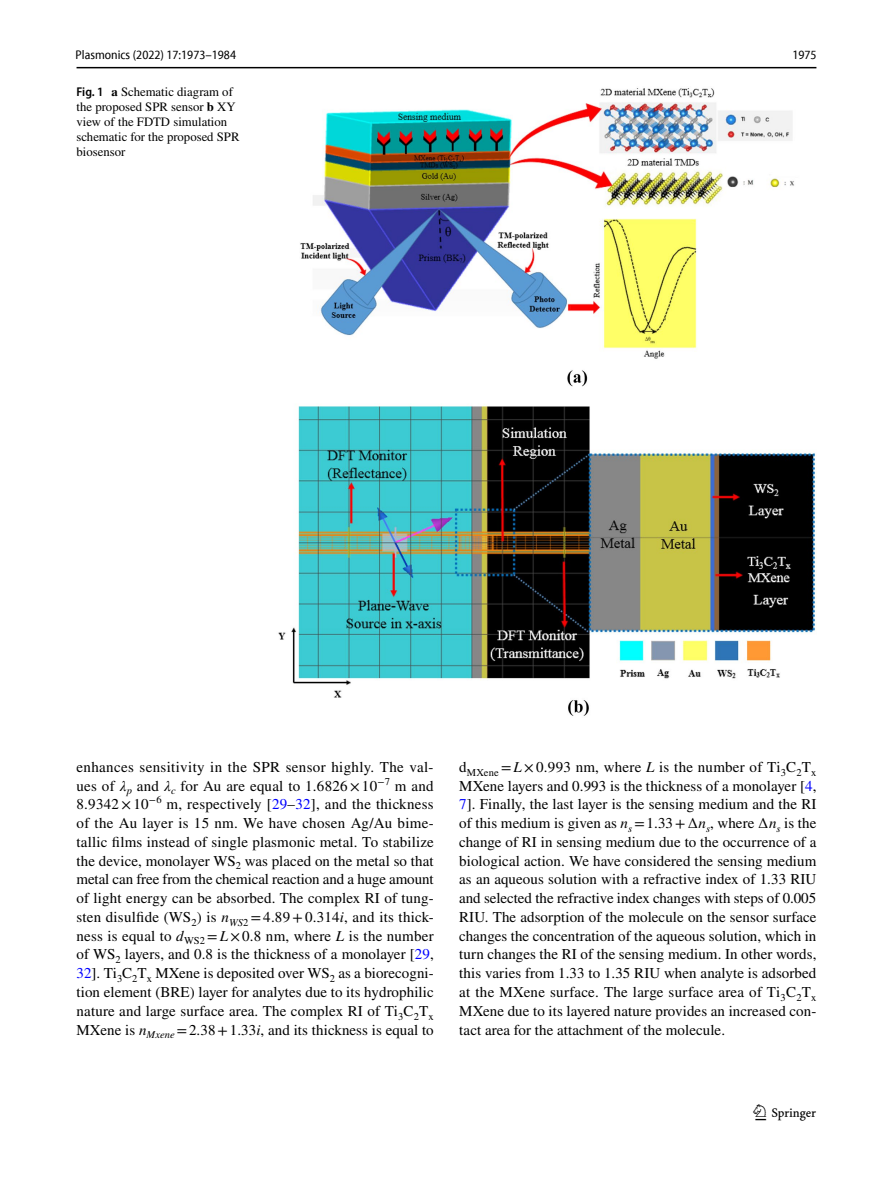
<style>
.page{position:relative;width:893px;height:1187px;background:#fff}
.page>*{position:absolute;margin:0;border:0;box-sizing:border-box;transform-origin:0 0}
.t1{font:22.5px "Springnew Regular 3";color:#000}
.t2{font:15px/18.8px "STIX";letter-spacing:.005em;color:#000;text-align:justify}
.t3{font:12.75px/15px "STIX";color:#000}
.t4{font:semi-condensed 12.75px "Myriad Pro Unic";color:#000}
.s1{font-family:"Myriad Pro";font-weight:600;font-stretch:semi-condensed}
.s2{font-weight:700}
.s3{font-style:italic}
.s4{color:#00f}
</style>
<div class="page">
<hr style="left:77px;top:67px;width:739px;height:1px;background:#000">
<img style="left:278px;top:88px;width:538px;height:628px">
<p class="t4" style="left:76px;top:50px;width:162px">Plasmonics (2022) 17:1973–1984</p>
<p class="t4" style="left:792px;top:50px;width:26px">1975</p>
<p class="t3" style="left:77px;top:85px;width:165px"><span class="s1">Fig. 1</span> <span class="s2">a</span> Schematic diagram of the proposed SPR sensor <span class="s2">b</span> XY view of the FDTD simulation schematic for the proposed SPR biosensor</p>
<p class="t2" style="left:77px;top:758px;width:359px">enhances sensitivity in the SPR sensor highly. The val&shy;ues of <span class="s3">λ</span><sub>p</sub> and <span class="s3">λ</span><sub>c</sub> for Au are equal to 1.6826× -10<sup>−7</sup> m and 8.9342× -10<sup>−6</sup> m, respectively [<span class="s4">29</span>–<span class="s4">32</span>], and the thickness of the Au layer is 15 nm. We have chosen Ag/Au bime&shy;tallic films instead of single plasmonic metal. To stabilize the device, monolayer WS<sub>2</sub> was placed on the metal so that metal can free from the chemical reaction and a huge amount of light energy can be absorbed. The complex RI of tung&shy;sten disulfide (WS<sub>2</sub>) is <span class="s3">n</span><sub>WS</sub><sub>2</sub> =4.89+0.314<span class="s3">i</span>, and its thick&shy;ness is equal to <span class="s3">d</span><sub>WS2</sub> =<span class="s3">L</span>×0.8 nm, where <span class="s3">L</span> is the number of WS<sub>2</sub> layers, and 0.8 is the thickness of a monolayer [<span class="s4">29</span>, <span class="s4">32</span>]. Ti<sub>3</sub>C<sub>2</sub>T<sub>x</sub> MXene is deposited over WS<sub>2</sub> as a biorecogni&shy;tion element (BRE) layer for analytes due to its hydrophilic nature and large surface area. The complex RI of Ti<sub>3</sub>C<sub>2</sub>T<sub>x </sub>MXene is <span class="s3">n</span><sub>Mxene</sub> =2.38+1.33<span class="s3">i</span>, and its thickness is equal to</p>
<p class="t2" style="left:459px;top:758px;width:359px">d<sub>MXene</sub> =<span class="s3">L</span>×0.993 nm, where <span class="s3">L</span> is the number of Ti<sub>3</sub>C<sub>2</sub>T<sub>x </sub>MXene layers and 0.993 is the thickness of a monolayer [<span class="s4">4</span>, <span class="s4">7</span>]. Finally, the last layer is the sensing medium and the RI of this medium is given as <span class="s3">n</span><sub>s</sub> =1.33+∆<span class="s3">n</span><sub>s</sub>, where ∆<span class="s3">n</span><sub>s</sub> is the change of RI in sensing medium due to the occurrence of a biological action. We have considered the sensing medium as an aqueous solution with a refractive index of 1.33 RIU and selected the refractive index changes with steps of 0.005<br>RIU. The adsorption of the molecule on the sensor surface changes the concentration of the aqueous solution, which in turn changes the RI of the sensing medium. In other words, this varies from 1.33 to 1.35 RIU when analyte is adsorbed at the MXene surface. The large surface area of Ti<sub>3</sub>C<sub>2</sub>T<sub>x </sub>MXene due to its layered nature provides an increased con&shy;tact area for the attachment of the molecule.</p>
<h1 class="t1" style="left:755px;top:1104px;width:62px">1 3</h1>
</div>
